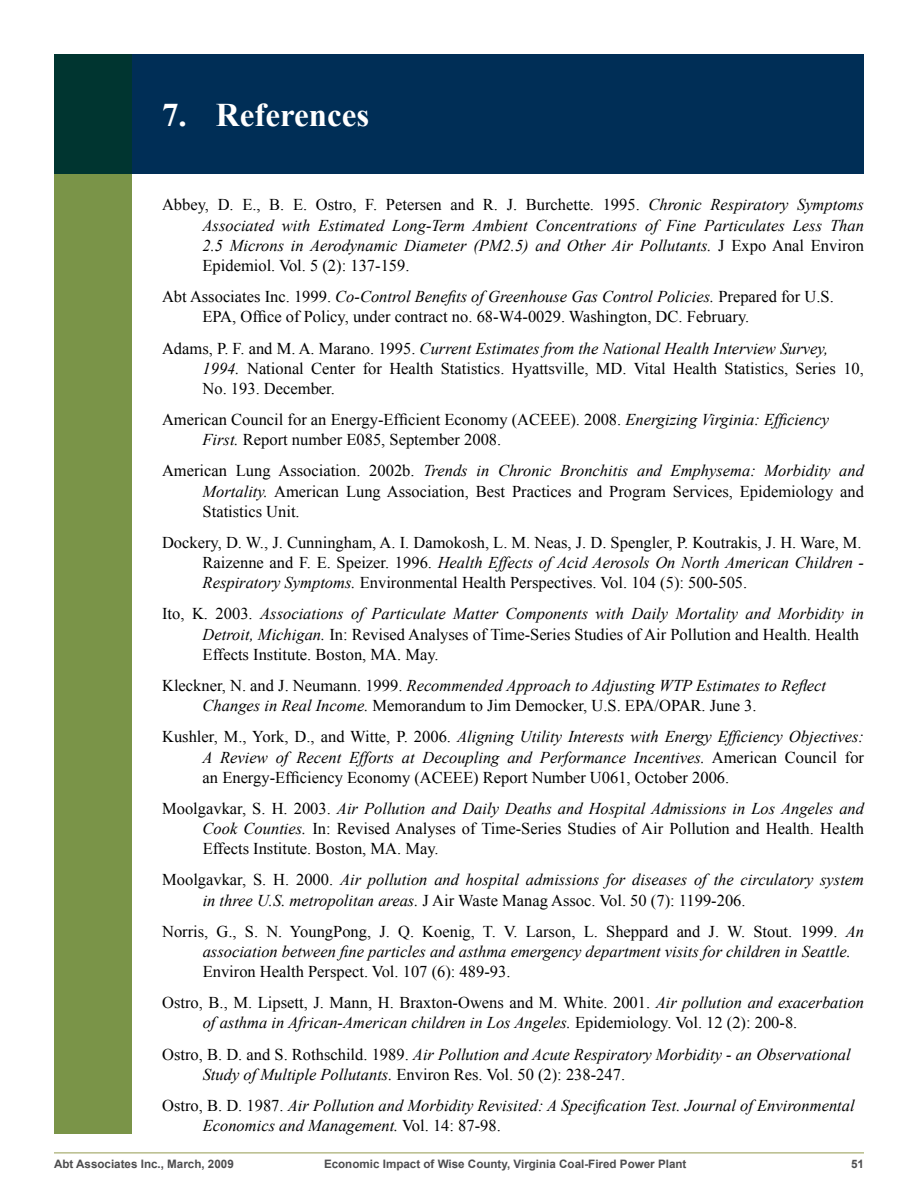
<style>
.page{position:relative;width:918px;height:1188px;background:#fff}
.page>*{position:absolute;margin:0;border:0;box-sizing:border-box;transform-origin:0 0}
.t1{font:700 33px "Times New Roman";color:#fff}
.t2{font:16.5px/20.2px "Times New Roman";color:#000}
.t3{font:italic 16.5px/20.2px "Times New Roman";color:#000}
.t4{font:700 11.7px "Arial";color:#4d4d4f}
.s1{font-style:normal}
.s2{font-style:italic}
</style>
<div class="page">
<hr style="left:54px;top:1153px;width:810px;height:1px;background:#959b50">
<div style="left:54px;top:54px;width:810px;height:120px;background:#002e56"></div>
<div style="left:54px;top:54px;width:77px;height:1080px;background:#7a9448"></div>
<h1 class="t1" style="left:162px;top:92px;width:209px">7. References</h1>
<p class="t3" style="left:203px;top:194px;width:663px;text-align:justify;text-indent:-41px"><span class="s1">Abbey, D. E., B. E. Ostro, F. Petersen and R. J. Burchette. 1995.</span> Chronic Respiratory Symptoms Associated with Estimated Long-Term Ambient Concentrations of Fine Particulates Less Than 2.5 Microns in Aerodynamic Diameter (PM2.5) and Other Air Pollutants. <span class="s1">J Expo Anal Environ Epidemiol. Vol. 5 (2): 137-159.</span></p>
<p class="t2" style="left:203px;top:286px;width:633px;text-indent:-41px">Abt Associates Inc. 1999. <span class="s2">Co-Control Benefits of Greenhouse Gas Control Policies.</span> Prepared for U.S.<br>EPA, Office of Policy, under contract no. 68-W4-0029. Washington, DC. February.</p>
<p class="t2" style="left:203px;top:338px;width:663px;text-indent:-41px">Adams, P. F. and M. A. Marano. 1995. <span class="s2">Current Estimates from the National Health Interview Survey,<br>1994.</span> National Center for Health Statistics. Hyattsville, MD. Vital Health Statistics, Series 10,<br>No. 193. December.</p>
<p class="t2" style="left:203px;top:409px;width:628px;text-indent:-41px">American Council for an Energy-Efficient Economy (ACEEE). 2008. <span class="s2">Energizing Virginia: Efficiency<br>First.</span> Report number E085, September 2008.</p>
<p class="t2" style="left:203px;top:460px;width:663px;text-align:justify;text-indent:-41px">American Lung Association. 2002b. <span class="s2">Trends in Chronic Bronchitis and Emphysema: Morbidity and Mortality.</span> American Lung Association, Best Practices and Program Services, Epidemiology and Statistics Unit.</p>
<p class="t2" style="left:203px;top:532px;width:663px;text-indent:-41px">Dockery, D. W., J. Cunningham, A. I. Damokosh, L. M. Neas, J. D. Spengler, P. Koutrakis, J. H. Ware, M.<br>Raizenne and F. E. Speizer. 1996. <span class="s2">Health Effects of Acid Aerosols On North American Children -<br>Respiratory Symptoms.</span> Environmental Health Perspectives. Vol. 104 (5): 500-505.</p>
<p class="t2" style="left:203px;top:604px;width:663px;text-indent:-41px">Ito, K. 2003. <span class="s2">Associations of Particulate Matter Components with Daily Mortality and Morbidity in<br>Detroit, Michigan.</span> In: Revised Analyses of Time-Series Studies of Air Pollution and Health. Health<br>Effects Institute. Boston, MA. May.</p>
<p class="t2" style="left:203px;top:675px;width:625px;text-indent:-41px">Kleckner, N. and J. Neumann. 1999. <span class="s2">Recommended Approach to Adjusting WTP Estimates to Reflect<br>Changes in Real Income.</span> Memorandum to Jim Democker, U.S. EPA/OPAR. June 3.</p>
<p class="t2" style="left:203px;top:726px;width:663px;text-align:justify;text-indent:-41px">Kushler, M., York, D., and Witte, P. 2006. <span class="s2">Aligning Utility Interests with Energy Efficiency Objectives:<br>A Review of Recent Efforts at Decoupling and Performance Incentives.</span> American Council for an Energy-Efficiency Economy (ACEEE) Report Number U061, October 2006.</p>
<p class="t2" style="left:203px;top:798px;width:663px;text-align:justify;text-indent:-41px">Moolgavkar, S. H. 2003. <span class="s2">Air Pollution and Daily Deaths and Hospital Admissions in Los Angeles and Cook Counties.</span> In: Revised Analyses of Time-Series Studies of Air Pollution and Health. Health Effects Institute. Boston, MA. May.</p>
<p class="t3" style="left:203px;top:869px;width:663px;text-indent:-41px"><span class="s1">Moolgavkar, S. H. 2000.</span> Air pollution and hospital admissions for diseases of the circulatory system in three U.S. metropolitan areas. <span class="s1">J Air Waste Manag Assoc. Vol. 50 (7): 1199-206.</span></p>
<p class="t3" style="left:203px;top:921px;width:663px;text-indent:-41px"><span class="s1">Norris, G., S. N. YoungPong, J. Q. Koenig, T. V. Larson, L. Sheppard and J. W. Stout. 1999.</span> An association between fine particles and asthma emergency department visits for children in Seattle.</p>
<p class="t2" style="left:162px;top:956px;width:704px;line-height:31px;text-indent:41px">Environ Health Perspect. Vol. 107 (6): 489-93.<br>Ostro, B., M. Lipsett, J. Mann, H. Braxton-Owens and M. White. 2001. <span class="s2">Air pollution and exacerbation</span></p>
<p class="t3" style="left:162px;top:1007px;width:690px;line-height:31px;text-indent:41px">of asthma in African-American children in Los Angeles. <span class="s1">Epidemiology. Vol. 12 (2): 200-8.<br>Ostro, B. D. and S. Rothschild. 1989.</span> Air Pollution and Acute Respiratory Morbidity - an Observational</p>
<p class="t3" style="left:162px;top:1058px;width:694px;line-height:31px;text-indent:41px">Study of Multiple Pollutants. <span class="s1">Environ Res. Vol. 50 (2): 238-247.<br>Ostro, B. D. 1987.</span> Air Pollution and Morbidity Revisited: A Specification Test. Journal of Environmental</p>
<p class="t3" style="left:203px;top:1115px;width:300px">Economics and Management. <span class="s1">Vol. 14: 87-98.</span></p>
<p class="t4" style="left:54px;top:1157px;width:181px">Abt Associates Inc., March, 2009</p>
<p class="t4" style="left:324px;top:1157px;width:364px">Economic Impact of Wise County, Virginia Coal-Fired Power Plant</p>
<p class="t4" style="left:851px;top:1157px;width:14px">51</p>
</div>
